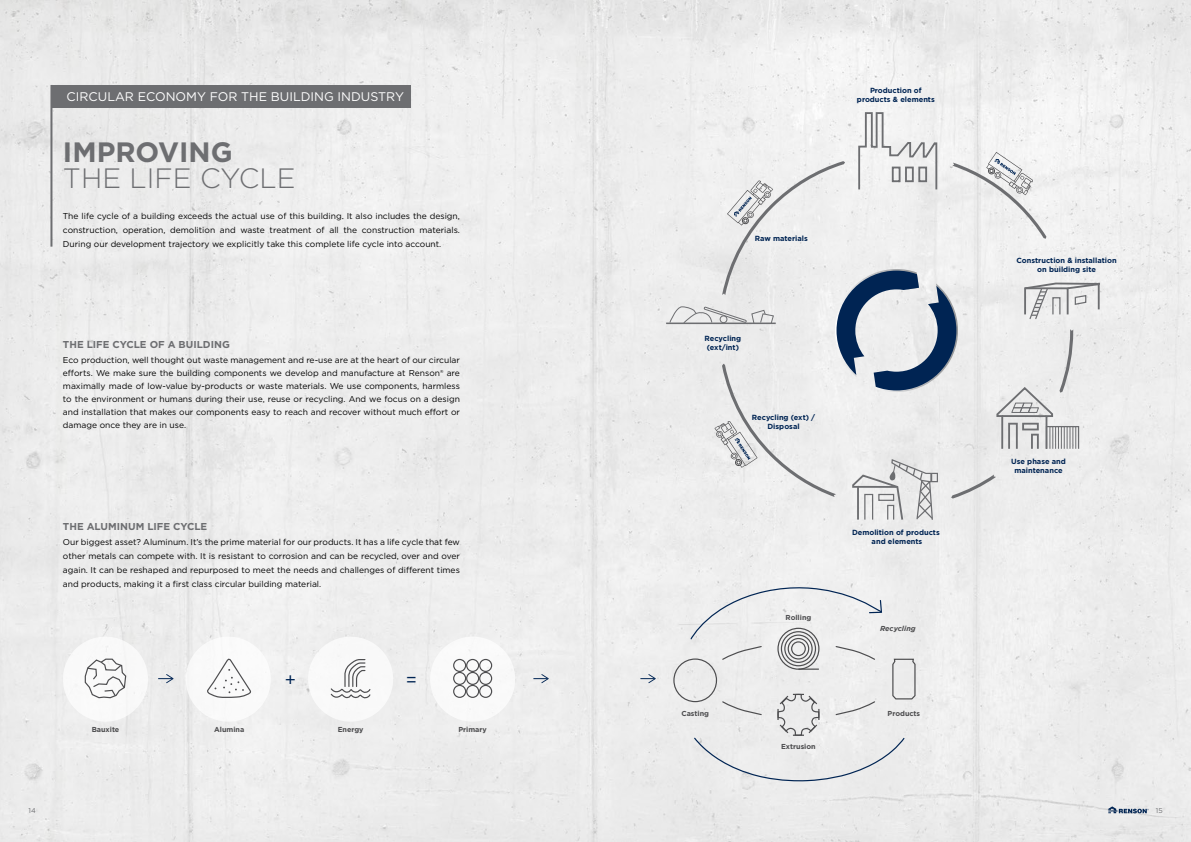
<style>
.page{position:relative;width:1191px;height:842px;background:#ececec}
.page>*{position:absolute;margin:0;border:0;box-sizing:border-box;transform-origin:0 0}
.t1{font:300 28px "Gotham";color:#6d6e71}
.t2{font:700 28px "Gotham";color:#6d6e71}
.t3{font:18px "Gotham";color:#002453}
.t4{font:12.5px "Gotham";color:#fff}
.t5{font:700 10px "Gotham";color:#6d6e71}
.t6{font:8.5px/14px "Gotham";color:#000;text-align:justify}
.t7{font:700 7.4px/8.9px "Gotham";color:#002453;text-align:center}
.t8{font:700 7.2px "Gotham";color:#4d4d4f}
.t9{font:italic 700 7.2px "Gotham";color:#4d4d4f}
.t10{font:7px "Gotham";color:#6d6e71}
</style>
<div class="page">
<div style="left:51px;top:85px;width:360px;height:23px;background:#6d6e71"></div>
<hr style="left:50px;top:85px;width:2px;height:162px;background:#6d6e71">
<div style="left:186px;top:637px;width:85px;height:85px;background:#fff;border-radius:50%"></div>
<div style="left:63px;top:637px;width:85px;height:85px;background:#fff;border-radius:50%"></div>
<div style="left:308px;top:637px;width:85px;height:85px;background:#fff;border-radius:50%"></div>
<div style="left:430px;top:637px;width:85px;height:85px;background:#fff;border-radius:50%"></div>
<svg style="left:84px;top:658px;width:43px;height:41px"></svg>
<svg style="left:207px;top:658px;width:44px;height:40px"></svg>
<svg style="left:330px;top:659px;width:41px;height:40px"></svg>
<div style="left:453px;top:659px;width:13px;height:13px;border:1px solid #4d4d4f;border-radius:50%"></div>
<div style="left:466px;top:659px;width:13px;height:13px;border:1px solid #4d4d4f;border-radius:50%"></div>
<div style="left:479px;top:659px;width:13px;height:13px;border:1px solid #4d4d4f;border-radius:50%"></div>
<div style="left:453px;top:672px;width:13px;height:13px;border:1px solid #4d4d4f;border-radius:50%"></div>
<div style="left:466px;top:672px;width:13px;height:13px;border:1px solid #4d4d4f;border-radius:50%"></div>
<div style="left:479px;top:672px;width:13px;height:13px;border:1px solid #4d4d4f;border-radius:50%"></div>
<div style="left:453px;top:685px;width:13px;height:13px;border:1px solid #4d4d4f;border-radius:50%"></div>
<div style="left:466px;top:685px;width:13px;height:13px;border:1px solid #4d4d4f;border-radius:50%"></div>
<div style="left:479px;top:685px;width:13px;height:13px;border:1px solid #4d4d4f;border-radius:50%"></div>
<svg style="left:158px;top:674px;width:15px;height:9px"></svg>
<svg style="left:533px;top:674px;width:16px;height:9px"></svg>
<hr style="left:666px;top:323px;width:109px;height:1px;background:#6d6e71">
<svg style="left:669px;top:111px;width:432px;height:411px"></svg>
<div style="left:673px;top:658px;width:44px;height:44px;border:1px solid #4d4d4f;border-radius:50%"></div>
<svg style="left:690px;top:579px;width:226px;height:203px"></svg>
<svg style="left:640px;top:674px;width:15px;height:9px"></svg>
<svg style="left:1108px;top:806px;width:40px;height:7px"></svg>
<h3 class="t4" style="left:67px;top:89px;width:339px">CIRCULAR ECONOMY FOR THE BUILDING INDUSTRY</h3>
<h1 class="t2" style="left:63px;top:136px;width:171px">IMPROVING</h1>
<h1 class="t1" style="left:63px;top:163px;width:234px">THE LIFE CYCLE</h1>
<p class="t6" style="left:63px;top:208px;width:398px">The life cycle of a building exceeds the actual use of this building. It also includes the design, construction, operation, demolition and waste treatment of all the construction materials.<br>During our development trajectory we explicitly take this complete life cycle into account.</p>
<p class="t5" style="left:63px;top:338px;width:168px">THE LIFE CYCLE OF A BUILDING</p>
<p class="t6" style="left:63px;top:353px;width:398px;line-height:13px">Eco production, well thought out waste management and re-use are at the heart of our circular efforts. We make sure the building components we develop and manufacture at Renson® are maximally made of low-value by-products or waste materials. We use components, harmless to the environment or humans during their use, reuse or recycling. And we focus on a design and installation that makes our components easy to reach and recover without much effort or damage once they are in use.</p>
<p class="t5" style="left:63px;top:520px;width:146px">THE ALUMINUM LIFE CYCLE</p>
<p class="t6" style="left:63px;top:535px;width:398px">Our biggest asset? Aluminum. It’s the prime material for our products. It has a life cycle that few other metals can compete with. It is resistant to corrosion and can be recycled, over and over again. It can be reshaped and repurposed to meet the needs and challenges of different times and products, making it a first class circular building material.</p>
<h2 class="t3" style="left:285px;top:668px;width:13px">+</h2>
<h2 class="t3" style="left:392px;top:668px;width:27px">+=</h2>
<p class="t8" style="left:92px;top:726px;width:29px">Bauxite</p>
<p class="t8" style="left:214px;top:726px;width:32px">Alumina</p>
<p class="t8" style="left:338px;top:726px;width:27px">E ergy</p>
<p class="t8" style="left:458px;top:726px;width:30px">Primary</p>
<p class="t8" style="left:199px;top:726px;width:29px">Bauxite</p>
<p class="t8" style="left:321px;top:726px;width:32px">Alumina</p>
<p class="t8" style="left:445px;top:726px;width:27px">Energy</p>
<p class="t7" style="left:857px;top:86px;width:79px">Production of products &amp; elements</p>
<p class="t7" style="left:755px;top:233px;width:54px">Raw materials</p>
<p class="t7" style="left:704px;top:334px;width:38px">Recycling (ext/int)</p>
<p class="t7" style="left:752px;top:412px;width:65px">Recycling (ext) /<br>Disposal</p>
<p class="t8" style="left:785px;top:613px;width:27px">Rolling</p>
<p class="t7" style="left:852px;top:528px;width:89px">Demolition of products and elements</p>
<p class="t9" style="left:880px;top:625px;width:37px">Recycling</p>
<p class="t8" style="left:681px;top:709px;width:29px">Casting</p>
<p class="t8" style="left:887px;top:709px;width:34px">Products</p>
<p class="t8" style="left:781px;top:742px;width:36px">Extrusion</p>
<p class="t7" style="left:1016px;top:256px;width:102px">Construction &amp; installation on building site</p>
<p class="t7" style="left:1011px;top:457px;width:56px">Use phase and maintenance</p>
<p class="t10" style="left:28px;top:806px;width:9px">14</p>
<p class="t10" style="left:1155px;top:806px;width:8px">15</p>
</div>
